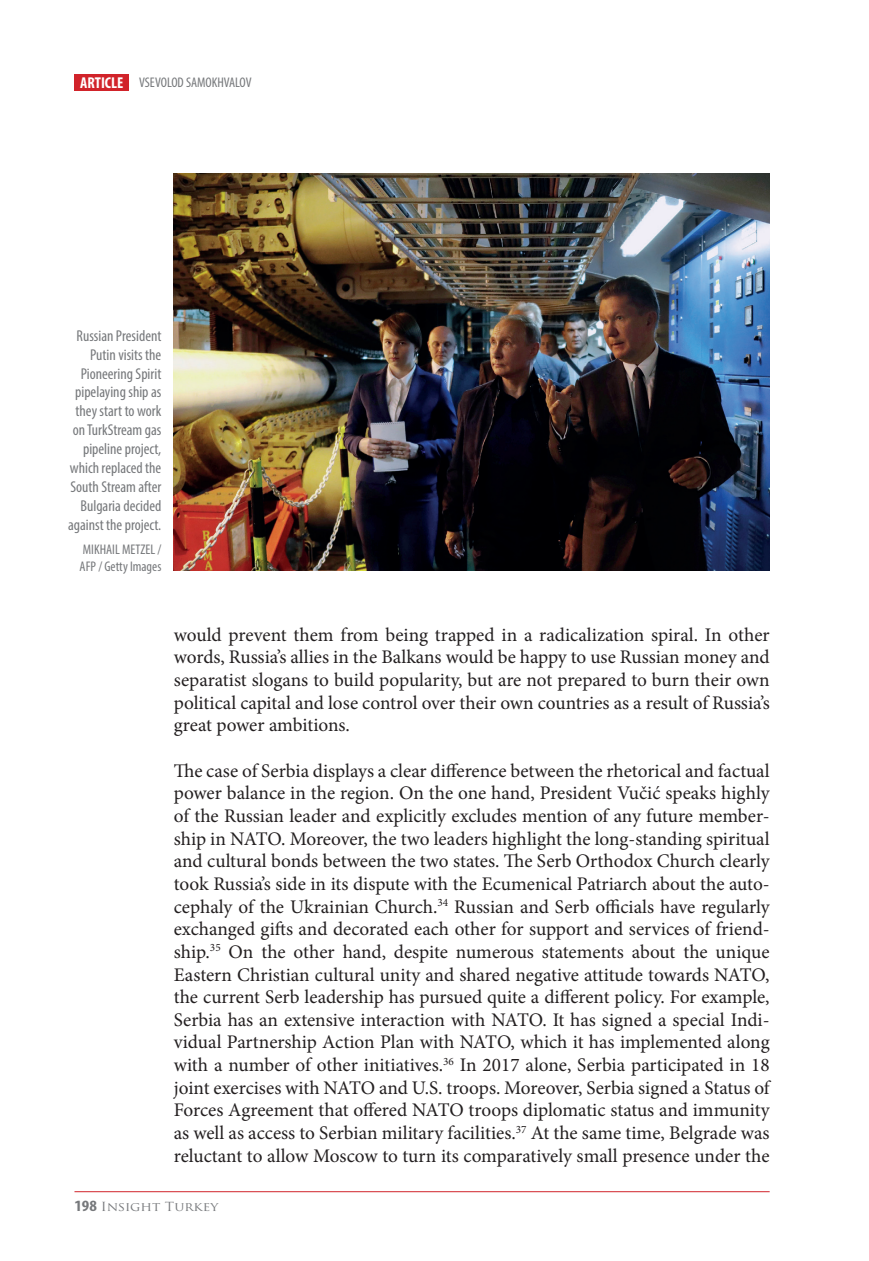
<style>
.page{position:relative;width:869px;height:1261px;background:#fff}
.page>*{position:absolute;margin:0;border:0;box-sizing:border-box;transform-origin:0 0}
.t1{font:19.25px/22.6px "Minion Pro";color:#231f20;text-align:justify}
.t2{font:condensed 15.75px/18.9px "Myriad Pro";color:#76787b;text-align:right}
.t3{font:condensed 14px/16.8px "Myriad Pro";color:#76787b}
.t4{font:12.25px "Trajan Pro";color:#76787b;scale:1.11 1}
.s1{font-weight:700;font-size:15.75px;color:#fff}
.s2{font-family:"Myriad Pro";font-weight:700;font-stretch:condensed;font-size:15.75px}
</style>
<div class="page">
<div style="left:74px;top:74px;width:55px;height:17px;background:#d1232a"></div>
<hr style="left:74px;top:1190px;width:695px;height:1px;background:#d1232a">
<img style="left:174px;top:174px;width:595px;height:396px">
<p class="t3" style="left:80px;top:74px;width:173px"><span class="s1">ARTICLE</span> VSEVOLOD SAMOKHVALOV</p>
<p class="t2" style="left:68px;top:326px;width:95px">Russian President<br>Putin visits the<br>Pioneering Spirit pipelaying ship as they start to work on TurkStream gas pipeline project, which replaced the<br>South Stream after<br>Bulgaria decided against the project.</p>
<p class="t3" style="left:80px;top:540px;width:83px">MIKHAIL METZEL /<br>AFP / Getty Images</p>
<p class="t1" style="left:174px;top:623px;width:597px">would prevent them from being trapped in a radicalization spiral. In other words, Russia’s allies in the Balkans would be happy to use Russian money and separatist slogans to build popularity, but are not prepared to burn their own political capital and lose control over their own countries as a result of Russia’s great power ambitions.</p>
<p class="t1" style="left:174px;top:759px;width:597px">The case of Serbia displays a clear difference between the rhetorical and factual power balance in the region. On the one hand, President Vučić speaks highly of the Russian leader and explicitly excludes mention of any future member&shy;ship in NATO. Moreover, the two leaders highlight the long-standing spiritual and cultural bonds between the two states. The Serb Orthodox Church clearly took Russia’s side in its dispute with the Ecumenical Patriarch about the auto&shy;cephaly of the Ukrainian Church.<sup>34</sup> Russian and Serb officials have regularly exchanged gifts and decorated each other for support and services of friend&shy;ship.<sup>35</sup> On the other hand, despite numerous statements about the unique Eastern Christian cultural unity and shared negative attitude towards NATO, the current Serb leadership has pursued quite a different policy. For example, Serbia has an extensive interaction with NATO. It has signed a special Indi&shy;vidual Partnership Action Plan with NATO, which it has implemented along with a number of other initiatives.<sup>36</sup> In 2017 alone, Serbia participated in 18 joint exercises with NATO and U.S. troops. Moreover, Serbia signed a Status of Forces Agreement that offered NATO troops diplomatic status and immunity as well as access to Serbian military facilities.<sup>37</sup> At the same time, Belgrade was reluctant to allow Moscow to turn its comparatively small presence under the</p>
<p class="t4" style="left:74px;top:1198px;width:131px"><span class="s2">198</span> Insight Turkey</p>
</div>
